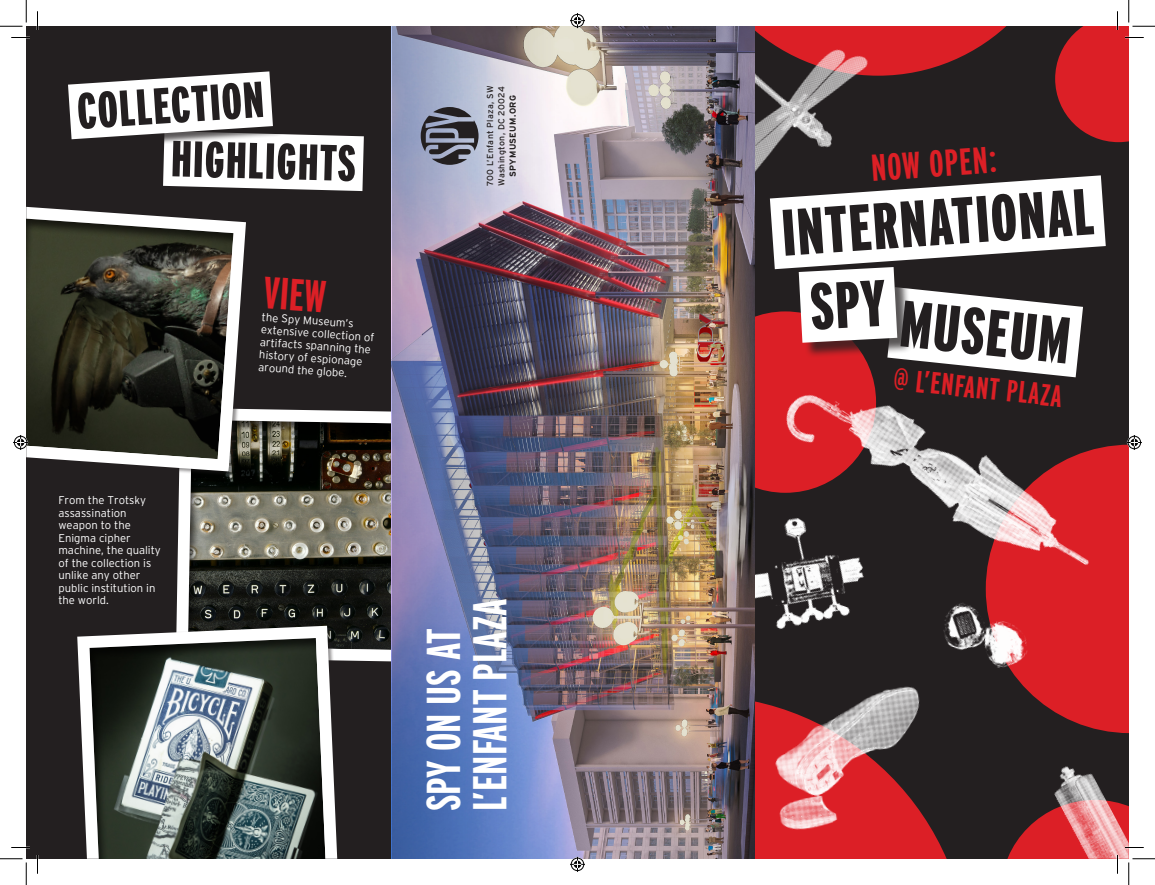
<style>
.page{position:relative;width:1155px;height:885px;background:#fff}
.page>*{position:absolute;margin:0;border:0;box-sizing:border-box;transform-origin:0 0}
.white_bg{font:900 extra-condensed 65.62px "Interstate";color:#231f20}
.white_bg-2{font:900 extra-condensed 50.75px "Interstate";color:#231f20}
.Copy{font:700 extra-condensed 47.5px/46.2px "Interstate";color:#fff}
.t1{font:700 extra-condensed 45px "Interstate";color:#dc1f26}
.t2{font:700 extra-condensed 37.5px "Interstate";color:#dc1f26}
.t3{font:700 extra-condensed 30.62px "Interstate";color:#dc1f26}
.Copy-2{font:300 11.25px/12.5px "Interstate";color:#fff}
.t4{font:8.75px "Interstate";letter-spacing:.035em;color:#231f20}
.t5{font:700 8.75px "Interstate";letter-spacing:.035em;color:#231f20}
</style>
<div class="page">
<div style="left:755px;top:26px;width:374px;height:833px;background:#231f20"></div>
<div style="left:26px;top:26px;width:366px;height:833px;background:#231f20"></div>
<svg style="left:176px;top:408px;width:216px;height:254px;background:#d9d9d9"></svg>
<svg style="left:187px;top:420px;width:205px;height:231px;background:#4a493f"></svg>
<div style="left:26px;top:204px;width:225px;height:273px;background:#231f20;opacity:.5"></div>
<svg style="left:26px;top:207px;width:220px;height:264px"></svg>
<svg style="left:26px;top:217px;width:208px;height:243px"></svg>
<div style="left:76px;top:625px;width:268px;height:234px;background:#231f20"></div>
<svg style="left:77px;top:626px;width:260px;height:233px;fill:#fff"></svg>
<svg style="left:88px;top:638px;width:239px;height:221px"></svg>
<svg style="left:68px;top:71px;width:296px;height:120px"></svg>
<div style="left:695px;top:311px;width:181px;height:182px;background:#dc1f26;border-radius:50%"></div>
<svg style="left:1013px;top:445px;width:116px;height:288px;background:#c21f25"></svg>
<div style="left:755px;top:842px;width:192px;height:17px;background:#dc1f26"></div>
<img style="left:755px;top:142px;width:77px;height:30px">
<img style="left:943px;top:617px;width:93px;height:57px">
<img style="left:774px;top:377px;width:336px;height:240px">
<img style="left:755px;top:506px;width:130px;height:123px">
<img style="left:1054px;top:766px;width:52px;height:34px">
<img style="left:755px;top:649px;width:193px;height:193px">
<img style="left:641px;top:26px;width:114px;height:833px">
<img style="left:392px;top:26px;width:249px;height:833px">
<div style="left:480px;top:79px;width:44px;height:114px;background:#fff;opacity:.75"></div>
<svg style="left:421px;top:107px;width:58px;height:58px;background:#696c7b"></svg>
<svg style="left:11px;top:37px;width:19px;height:1px"></svg>
<svg style="left:11px;top:847px;width:19px;height:1px"></svg>
<svg style="left:37px;top:11px;width:1px;height:19px"></svg>
<svg style="left:37px;top:855px;width:1px;height:19px"></svg>
<svg style="left:0;top:0;width:27px;height:27px"></svg>
<svg style="left:0;top:859px;width:27px;height:26px"></svg>
<svg style="left:687px;top:0;width:468px;height:142px"></svg>
<svg style="left:1007px;top:800px;width:148px;height:85px"></svg>
<svg style="left:570px;top:13px;width:15px;height:15px"></svg>
<svg style="left:570px;top:857px;width:15px;height:15px"></svg>
<svg style="left:13px;top:435px;width:15px;height:15px"></svg>
<svg style="left:1127px;top:435px;width:15px;height:15px"></svg>
<svg style="left:770px;top:175px;width:336px;height:202px"></svg>
<p class="white_bg-2" style="left:75px;top:84px;width:188px;rotate:-4deg">COLLECTION</p>
<p class="white_bg-2" style="left:172px;top:130px;width:186px;rotate:2deg">HIGHLIGHTS</p>
<p class="Copy-2" style="left:58px;top:494px;width:104px">From the Trotsky assassination weapon to the<br>Enigma cipher machine, the quality of the collection is unlike any other public institution in the world.</p>
<p class="t1" style="left:265px;top:268px;width:64px;rotate:4deg">VIEW</p>
<p class="Copy-2" style="left:262px;top:311px;width:115px;rotate:4deg">the Spy Museum’s extensive collection of artifacts spanning the history of espionage around the globe.</p>
<p class="t4" style="left:485px;top:186px;width:102px;rotate:-90deg">700 L’Enfant Plaza, SW</p>
<p class="t4" style="left:497px;top:186px;width:102px;rotate:-90deg">Washington, DC 20024</p>
<p class="t5" style="left:508px;top:177px;width:83px;rotate:-90deg">SPYMUSEUM.ORG</p>
<p class="Copy" style="left:420px;top:811px;width:214px;rotate:-90deg">SPY ON US AT<br>L’ENFANT PLAZA</p>
<p class="t2" style="left:870px;top:147px;width:127px;rotate:-4deg">NOW OPEN:</p>
<p class="white_bg" style="left:780px;top:197px;width:314px;rotate:-4deg">INTERNATIONAL</p>
<p class="white_bg" style="left:905px;top:287px;width:171px;rotate:6deg">MUSEUM</p>
<p class="t3" style="left:896px;top:362px;width:171px;rotate:6deg">@ L’ENFANT PLAZA</p>
</div>
